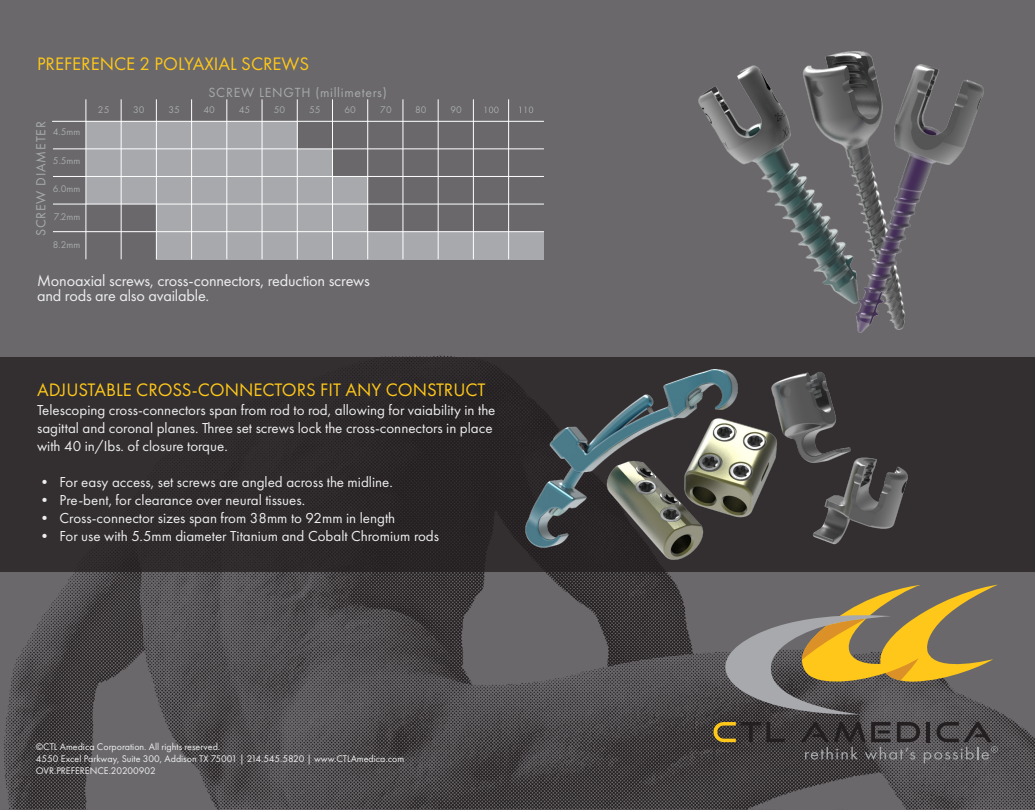
<style>
.page{position:relative;width:1035px;height:810px;background:#fff}
.page>*{position:absolute;margin:0;border:0;box-sizing:border-box;transform-origin:0 0}
.t1{font:18.75px "Futura PT";color:#fec719}
.t2{font:16.25px/15px "Futura PT";letter-spacing:-.01em;color:#eeeeef}
.t3{font:15px/18px "Futura PT";color:#eeeeef}
.Headline{font:13.75px "Futura PT";letter-spacing:.06em;color:#a7aaac}
.t4{font:10.12px "Futura PT";color:#a7aaac}
.t5{font:10.12px "Futura PT";color:#a9aaaa}
.t6{font:10px "Futura PT";color:#eeeeef}
.t7{font:10px "Futura PT";color:#a7aaac}
</style>
<div class="page">
<img style="left:0;top:0;width:1035px;height:810px">
<svg style="left:714px;top:722px;width:71px;height:20px"></svg>
<svg style="left:703px;top:585px;width:295px;height:131px;background:#86795b"></svg>
<svg style="left:801px;top:722px;width:197px;height:41px;background:#4d4a4c"></svg>
<div style="left:156px;top:232px;width:36px;height:27px;background:#a8a9ad"></div>
<div style="left:192px;top:232px;width:35px;height:27px;background:#a8a9ad"></div>
<div style="left:227px;top:232px;width:35px;height:27px;background:#a8a9ad"></div>
<div style="left:262px;top:232px;width:35px;height:27px;background:#a8a9ad"></div>
<div style="left:297px;top:232px;width:35px;height:27px;background:#a8a9ad"></div>
<div style="left:332px;top:232px;width:36px;height:27px;background:#a8a9ad"></div>
<div style="left:156px;top:204px;width:36px;height:28px;background:#a8a9ad"></div>
<div style="left:192px;top:204px;width:35px;height:28px;background:#a8a9ad"></div>
<div style="left:227px;top:204px;width:35px;height:28px;background:#a8a9ad"></div>
<div style="left:262px;top:204px;width:35px;height:28px;background:#a8a9ad"></div>
<div style="left:297px;top:204px;width:35px;height:28px;background:#a8a9ad"></div>
<div style="left:332px;top:204px;width:36px;height:28px;background:#a8a9ad"></div>
<div style="left:156px;top:176px;width:36px;height:28px;background:#a8a9ad"></div>
<div style="left:121px;top:176px;width:35px;height:28px;background:#a8a9ad"></div>
<div style="left:86px;top:176px;width:35px;height:28px;background:#a8a9ad"></div>
<div style="left:192px;top:176px;width:35px;height:28px;background:#a8a9ad"></div>
<div style="left:227px;top:176px;width:35px;height:28px;background:#a8a9ad"></div>
<div style="left:262px;top:176px;width:35px;height:28px;background:#a8a9ad"></div>
<div style="left:297px;top:176px;width:35px;height:28px;background:#a8a9ad"></div>
<div style="left:332px;top:176px;width:36px;height:28px;background:#a8a9ad"></div>
<div style="left:121px;top:149px;width:35px;height:28px;background:#a8a9ad"></div>
<div style="left:86px;top:149px;width:35px;height:28px;background:#a8a9ad"></div>
<div style="left:156px;top:149px;width:36px;height:28px;background:#a8a9ad"></div>
<div style="left:192px;top:149px;width:35px;height:28px;background:#a8a9ad"></div>
<div style="left:227px;top:149px;width:35px;height:28px;background:#a8a9ad"></div>
<div style="left:262px;top:149px;width:35px;height:28px;background:#a8a9ad"></div>
<div style="left:297px;top:149px;width:35px;height:28px;background:#a8a9ad"></div>
<div style="left:86px;top:121px;width:35px;height:28px;background:#a8a9ad"></div>
<div style="left:121px;top:121px;width:35px;height:28px;background:#a8a9ad"></div>
<div style="left:156px;top:121px;width:36px;height:28px;background:#a8a9ad"></div>
<div style="left:192px;top:121px;width:35px;height:28px;background:#a8a9ad"></div>
<div style="left:227px;top:121px;width:35px;height:28px;background:#a8a9ad"></div>
<div style="left:262px;top:121px;width:35px;height:28px;background:#a8a9ad"></div>
<div style="left:368px;top:232px;width:35px;height:27px;background:#a8a9ad"></div>
<div style="left:403px;top:232px;width:35px;height:27px;background:#a8a9ad"></div>
<div style="left:438px;top:232px;width:36px;height:27px;background:#a8a9ad"></div>
<div style="left:474px;top:232px;width:35px;height:27px;background:#a8a9ad"></div>
<div style="left:509px;top:232px;width:35px;height:27px;background:#a8a9ad"></div>
<hr style="left:52px;top:121px;width:492px;height:1px;background:#fff">
<hr style="left:85px;top:99px;width:1px;height:160px;background:#fff">
<hr style="left:121px;top:99px;width:1px;height:160px;background:#fff">
<hr style="left:156px;top:99px;width:1px;height:160px;background:#fff">
<hr style="left:191px;top:99px;width:1px;height:160px;background:#fff">
<hr style="left:226px;top:99px;width:1px;height:160px;background:#fff">
<hr style="left:262px;top:99px;width:1px;height:160px;background:#fff">
<hr style="left:297px;top:99px;width:1px;height:160px;background:#fff">
<hr style="left:332px;top:99px;width:1px;height:160px;background:#fff">
<hr style="left:367px;top:99px;width:1px;height:160px;background:#fff">
<hr style="left:402px;top:99px;width:1px;height:160px;background:#fff">
<hr style="left:438px;top:99px;width:1px;height:160px;background:#fff">
<hr style="left:473px;top:99px;width:1px;height:160px;background:#fff">
<hr style="left:508px;top:99px;width:1px;height:160px;background:#fff">
<hr style="left:53px;top:148px;width:491px;height:1px;background:#fff">
<hr style="left:53px;top:176px;width:491px;height:1px;background:#fff">
<hr style="left:53px;top:204px;width:491px;height:1px;background:#fff">
<hr style="left:53px;top:231px;width:491px;height:1px;background:#fff">
<svg style="left:484px;top:107px;width:15px;height:6px"></svg>
<svg style="left:519px;top:107px;width:14px;height:6px"></svg>
<img style="left:698px;top:51px;width:286px;height:282px">
<img style="left:526px;top:370px;width:382px;height:190px">
<p class="t1" style="left:37px;top:52px;width:274px">PREFERENCE 2 POLYAXIAL SCREWS</p>
<p class="Headline" style="left:33px;top:236px;width:117px;rotate:-90deg">SCREW DIAMETER</p>
<p class="t4" style="left:53px;top:126px;width:29px">4.5mm</p>
<p class="t4" style="left:53px;top:154px;width:29px">5.5mm</p>
<p class="t4" style="left:53px;top:182px;width:29px">6.0mm</p>
<p class="t4" style="left:54px;top:211px;width:28px">7.2mm</p>
<p class="t4" style="left:53px;top:239px;width:29px">8.2mm</p>
<p class="t5" style="left:98px;top:103px;width:13px">25</p>
<p class="Headline" style="left:208px;top:84px;width:180px">SCREW LENGTH (millimeters)</p>
<p class="t4" style="left:133px;top:103px;width:13px">30</p>
<p class="t4" style="left:168px;top:103px;width:13px">35</p>
<p class="t4" style="left:203px;top:103px;width:13px">40</p>
<p class="t4" style="left:239px;top:103px;width:13px">45</p>
<p class="t4" style="left:274px;top:103px;width:13px">50</p>
<p class="t4" style="left:309px;top:103px;width:13px">55</p>
<p class="t4" style="left:344px;top:103px;width:13px">60</p>
<p class="t7" style="left:380px;top:104px;width:13px">70</p>
<p class="t7" style="left:415px;top:104px;width:13px">80</p>
<p class="t7" style="left:450px;top:104px;width:13px">90</p>
<p class="t2" style="left:37px;top:273px;width:334px">Monoaxial screws, cross-connectors, reduction screws and rods are also available.</p>
<p class="t1" style="left:37px;top:379px;width:450px">ADJUSTABLE CROSS-CONNECTORS FIT ANY CONSTRUCT</p>
<p class="t3" style="left:37px;top:401px;width:460px">Telescoping cross-connectors span from rod to rod, allowing for vaiability in the sagittal and coronal planes. Three set screws lock the cross-connectors in place with 40 in/Ibs. of closure torque.</p>
<p class="t3" style="left:37px;top:473px;width:357px">• For easy access, set screws are angled across the midline.</p>
<p class="t3" style="left:37px;top:491px;width:270px">• Pre-bent, for clearance over neural tissues.</p>
<p class="t3" style="left:37px;top:509px;width:360px">• Cross-connector sizes span from 38mm to 92mm in length</p>
<p class="t3" style="left:37px;top:527px;width:404px">• For use with 5.5mm diameter Titanium and Cobalt Chromium rods</p>
<p class="t6" style="left:36px;top:741px;width:186px">©CTL Amedica Corporation. All rights reserved.</p>
<p class="t6" style="left:36px;top:753px;width:370px">4550 Excel Parkway, Suite 300, Addison TX 75001 | 214.545.5820 | www.CTLAmedica.com</p>
<p class="t6" style="left:36px;top:765px;width:122px">OVR.PREFERENCE.20200902</p>
</div>
